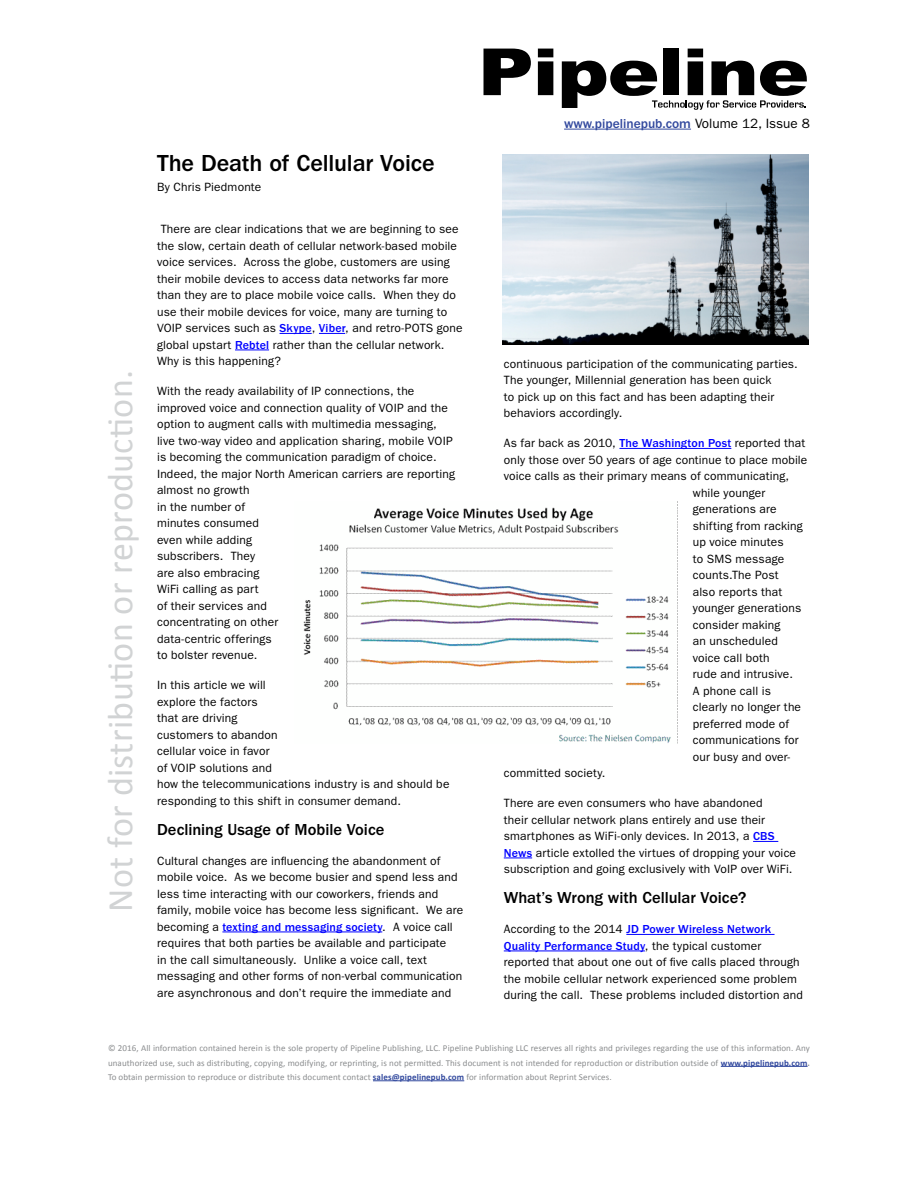
<style>
.page{position:relative;width:918px;height:1188px;background:#fff}
.page>*{position:absolute;margin:0;border:0;box-sizing:border-box;transform-origin:0 0}
.t1{font:36px "Calibri";letter-spacing:.01em;color:#d1d3d4}
.t2{font:500 24px "ITC Franklin Gothic Std";letter-spacing:-.005em;color:#000}
.t3{font:500 16.5px "ITC Franklin Gothic Std";color:#000}
.t4{font:500 13.5px "ITC Franklin Gothic Std";color:#32499e}
.t5{font:12px/16.5px "ITC Franklin Gothic Std";letter-spacing:.015em;color:#000}
.t6{font:9px/14.4px "Calibri";letter-spacing:.01em;color:#8a8c8e;text-align:justify}
.s1{font-weight:500;color:#00f}
.s2{font-weight:400;color:#000}
.s3{font-weight:700;color:#32499e}
.s4{font-weight:700}
</style>
<div class="page">
<svg style="left:484px;top:49px;width:47px;height:46px"></svg>
<svg style="left:538px;top:49px;width:15px;height:46px"></svg>
<svg style="left:562px;top:49px;width:245px;height:61px"></svg>
<hr style="left:721px;top:1066px;width:87px;height:1px;background:#32499e">
<hr style="left:373px;top:1080px;width:91px;height:1px;background:#32499e">
<hr style="left:564px;top:129px;width:127px;height:1px;background:#32499e">
<hr style="left:280px;top:333px;width:32px;height:1px;background:#00f">
<svg style="left:319px;top:333px;width:26px;height:1px"></svg>
<hr style="left:235px;top:350px;width:34px;height:1px;background:#00f">
<hr style="left:222px;top:932px;width:160px;height:1px;background:#00f">
<hr style="left:619px;top:448px;width:112px;height:1px;background:#00f">
<svg style="left:753px;top:841px;width:25px;height:1px"></svg>
<svg style="left:504px;top:858px;width:28px;height:1px"></svg>
<hr style="left:626px;top:934px;width:149px;height:1px;background:#00f">
<hr style="left:504px;top:951px;width:141px;height:1px;background:#00f">
<img style="left:303px;top:501px;width:375px;height:243px">
<img style="left:502px;top:154px;width:307px;height:190px">
<h1 class="t1" style="left:98px;top:912px;width:543px;rotate:-90deg">Not for distribution or reproduction.</h1>
<h2 class="t2" style="left:157px;top:150px;width:279px">The Death of Cellular Voice</h2>
<p class="t5" style="left:157px;top:179px;width:106px">By Chris Piedmonte</p>
<p class="t5" style="left:157px;top:221px;width:307px;text-indent:4px">There are clear indications that we are beginning to see the slow, certain death of cellular network-based mobile voice services. Across the globe, customers are using their mobile devices to access data networks far more than they are to place mobile voice calls. When they do use their mobile devices for voice, many are turning to VOIP services such as <span class="s1">Skype</span>, <span class="s1">Viber</span>, and retro-POTS gone global upstart <span class="s1">Rebtel</span> rather than the cellular network.<br>Why is this happening?</p>
<p class="t5" style="left:157px;top:383px;width:300px">With the ready availability of IP connections, the improved voice and connection quality of VOIP and the option to augment calls with multimedia messaging, live two-way video and application sharing, mobile VOIP is becoming the communication paradigm of choice.<br>Indeed, the major North American carriers are reporting almost no growth<br>in the number of<br>minutes consumed<br>even while adding<br>subscribers. They<br>are also embracing<br>WiFi calling as part<br>of their services and<br>concentrating on other<br>data-centric offerings<br>to bolster revenue.</p>
<p class="t5" style="left:157px;top:677px;width:294px">In this article we will<br>explore the factors<br>that are driving<br>customers to abandon<br>cellular voice in favor<br>of VOIP solutions and<br>how the telecommunications industry is and should be responding to this shift in consumer demand.</p>
<h3 class="t3" style="left:157px;top:820px;width:229px">Declining Usage of Mobile Voice</h3>
<p class="t5" style="left:157px;top:852px;width:308px">Cultural changes are influencing the abandonment of mobile voice. As we become busier and spend less and less time interacting with our coworkers, friends and family, mobile voice has become less significant. We are becoming a <span class="s1">texting and messaging society</span>. A voice call requires that both parties be available and participate<br>in the call simultaneously. Unlike a voice call, text messaging and other forms of non-verbal communication are asynchronous and don’t require the immediate and</p>
<p class="t4" style="left:564px;top:116px;width:247px">www.pipelinepub.com <span class="s2">Volume 12, Issue 8</span></p>
<p class="t5" style="left:504px;top:355px;width:296px">continuous participation of the communicating parties.<br>The younger, Millennial generation has been quick<br>to pick up on this fact and has been adapting their behaviors accordingly.</p>
<p class="t5" style="left:504px;top:435px;width:303px">As far back as 2010, <span class="s1">The Washington Post</span> reported that</p>
<p class="t5" style="left:504px;top:451px;width:305px">only those over 50 years of age continue to place mobile</p>
<p class="t5" style="left:504px;top:468px;width:287px">voice calls as their primary means of communicating,</p>
<p class="t5" style="left:693px;top:484px;width:74px">while younger</p>
<p class="t5" style="left:693px;top:501px;width:85px">generations are</p>
<p class="t5" style="left:693px;top:517px;width:112px">shifting from racking</p>
<p class="t5" style="left:693px;top:534px;width:92px">up voice minutes</p>
<p class="t5" style="left:693px;top:550px;width:93px">to SMS message</p>
<p class="t5" style="left:693px;top:567px;width:87px">counts.The Post</p>
<p class="t5" style="left:693px;top:583px;width:91px">also reports that</p>
<p class="t5" style="left:693px;top:600px;width:110px">younger generations</p>
<p class="t5" style="left:693px;top:616px;width:89px">consider making</p>
<p class="t5" style="left:693px;top:633px;width:87px">an unscheduled</p>
<p class="t5" style="left:693px;top:649px;width:78px">voice call both</p>
<p class="t5" style="left:693px;top:666px;width:102px">rude and intrusive.</p>
<p class="t5" style="left:693px;top:682px;width:80px">A phone call is</p>
<p class="t5" style="left:693px;top:699px;width:110px">clearly no longer the</p>
<p class="t5" style="left:693px;top:715px;width:98px">preferred mode of</p>
<p class="t5" style="left:693px;top:732px;width:107px">communications for</p>
<p class="t5" style="left:693px;top:748px;width:99px">our busy and over-</p>
<p class="t5" style="left:504px;top:765px;width:103px">committed society.</p>
<p class="t5" style="left:504px;top:795px;width:294px">There are even consumers who have abandoned<br>their cellular network plans entirely and use their smartphones as WiFi-only devices. In 2013, a <span class="s1">CBS News</span> article extolled the virtues of dropping your voice subscription and going exclusively with VoIP over WiFi.</p>
<h3 class="t3" style="left:504px;top:889px;width:244px">What’s Wrong with Cellular Voice?</h3>
<p class="t5" style="left:504px;top:921px;width:301px">According to the 2014 <span class="s1">JD Power Wireless Network Quality Performance Study</span>, the typical customer reported that about one out of five calls placed through the mobile cellular network experienced some problem during the call. These problems included distortion and</p>
<p class="t6" style="left:108px;top:1041px;width:704px">© 2016, All information contained herein is the sole property of Pipeline Publishing, LLC. Pipeline Publishing LLC reserves all rights and privileges regarding the use of this information. Any unauthorized use, such as distributing, copying, modifying, or reprinting, is not permitted. This document is not intended for reproduction or distribution outside of <span class="s3">www.pipelinepub.com</span><span class="s4">.<br></span>To obtain permission to reproduce or distribute this document contact <span class="s3">sales@pipelinepub.com</span> for information about Reprint Services.</p>
</div>
